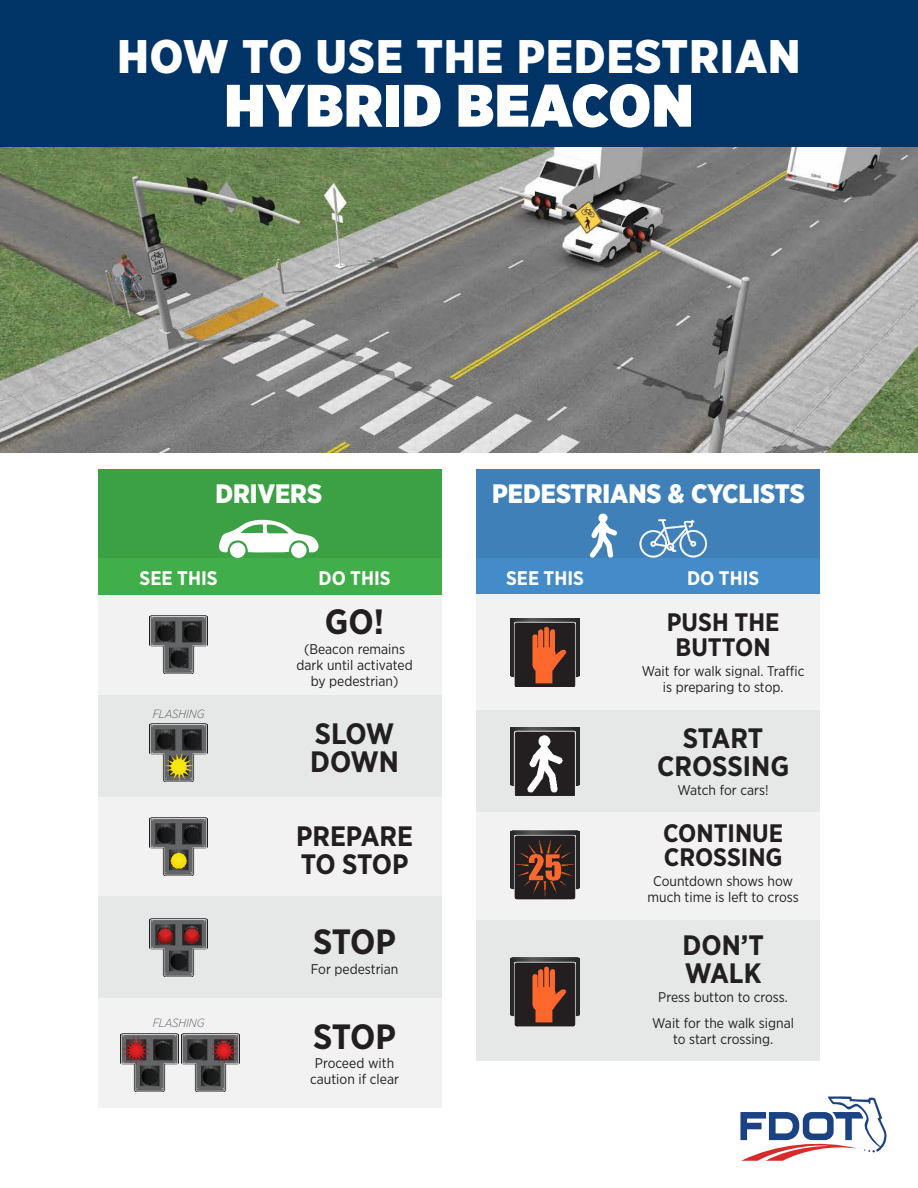
<style>
.page{position:relative;width:918px;height:1188px;background:#fff}
.page>*{position:absolute;margin:0;border:0;box-sizing:border-box;transform-origin:0 0}
.t1{font:900 59.85px "Gotham Narrow";letter-spacing:.025em;color:#fff}
.t2{font:900 47.1px "Gotham Narrow";letter-spacing:.025em;color:#fff}
.t3{font:700 35.1px "Gotham Narrow";letter-spacing:-.015em;color:#231f20}
.t4{font:700 29.4px "Gotham Narrow";letter-spacing:-.015em;color:#231f20}
.t5{font:700 28.05px/28px "Gotham Narrow";color:#231f20}
.t6{font:900 26.7px "Gotham Narrow";color:#fff}
.t7{font:700 25.2px "Gotham Narrow";color:#231f20}
.t8{font:700 19.65px "Gotham Narrow";color:#fff}
.t9{font:14.1px/16.2px "Gotham Narrow";color:#231f20;text-align:center}
.t10{font:italic 200 11.85px "Gotham Narrow";color:#232323}
</style>
<div class="page">
<img style="left:0;top:146px;width:918px;height:306px">
<div style="left:0;top:0;width:918px;height:146px;background:#036"></div>
<div style="left:98px;top:594px;width:343px;height:101px;background:#f2f2f2"></div>
<div style="left:98px;top:795px;width:343px;height:101px;background:#f2f2f2"></div>
<div style="left:98px;top:997px;width:343px;height:111px;background:#f2f2f2"></div>
<div style="left:98px;top:695px;width:343px;height:101px;background:#e5e8e7"></div>
<div style="left:98px;top:896px;width:343px;height:101px;background:#e5e8e7"></div>
<div style="left:98px;top:469px;width:343px;height:125px;background:#40ae49"></div>
<div style="left:98px;top:469px;width:343px;height:89px;background:#3ca045"></div>
<img style="left:150px;top:615px;width:58px;height:58px">
<img style="left:150px;top:724px;width:58px;height:58px">
<img style="left:150px;top:818px;width:58px;height:58px">
<img style="left:150px;top:919px;width:58px;height:58px">
<img style="left:120px;top:1033px;width:58px;height:58px">
<img style="left:181px;top:1033px;width:58px;height:58px">
<svg style="left:219px;top:519px;width:100px;height:39px"></svg>
<div style="left:477px;top:469px;width:343px;height:125px;background:#448bca"></div>
<div style="left:477px;top:594px;width:343px;height:117px;background:#f2f2f2"></div>
<div style="left:477px;top:711px;width:343px;height:101px;background:#e5e8e7"></div>
<div style="left:477px;top:920px;width:343px;height:141px;background:#e5e8e7"></div>
<div style="left:477px;top:812px;width:343px;height:108px;background:#f2f2f2"></div>
<div style="left:477px;top:469px;width:343px;height:89px;background:#4080b9"></div>
<img style="left:511px;top:618px;width:68px;height:69px">
<img style="left:511px;top:727px;width:68px;height:69px">
<img style="left:511px;top:830px;width:68px;height:69px">
<img style="left:511px;top:958px;width:68px;height:68px">
<svg style="left:639px;top:519px;width:68px;height:39px"></svg>
<svg style="left:590px;top:513px;width:27px;height:45px"></svg>
<svg style="left:740px;top:1096px;width:146px;height:65px"></svg>
<p class="t2" style="left:118px;top:25px;width:684px">HOW TO USE THE PEDESTRIAN</p>
<p class="t1" style="left:225px;top:65px;width:470px">HYBRID BEACON</p>
<p class="t6" style="left:215px;top:476px;width:108px">DRIVERS</p>
<p class="t6" style="left:492px;top:476px;width:314px">PEDESTRIANS &amp; CYCLISTS</p>
<p class="t8" style="left:140px;top:565px;width:79px">SEE THIS</p>
<p class="t10" style="left:153px;top:706px;width:53px">FLASHING</p>
<p class="t10" style="left:153px;top:1016px;width:53px">FLASHING</p>
<p class="t8" style="left:318px;top:565px;width:74px">DO THIS</p>
<p class="t3" style="left:325px;top:600px;width:61px">GO!</p>
<p class="t9" style="left:297px;top:641px;width:118px">(Beacon remains dark until activated by pedestrian)</p>
<p class="t4" style="left:315px;top:714px;width:81px">SLOW</p>
<p class="t4" style="left:310px;top:742px;width:90px">DOWN</p>
<p class="t5" style="left:296px;top:822px;width:119px">PREPARE<br>TO STOP</p>
<p class="t3" style="left:313px;top:919px;width:85px">STOP</p>
<p class="t9" style="left:311px;top:961px;width:89px">For pedestrian</p>
<p class="t3" style="left:313px;top:1014px;width:85px">STOP</p>
<p class="t9" style="left:315px;top:1055px;width:81px">Proceed with</p>
<p class="t9" style="left:310px;top:1070px;width:90px">caution if clear</p>
<p class="t8" style="left:506px;top:565px;width:79px">SEE THIS</p>
<p class="t8" style="left:687px;top:565px;width:74px">DO THIS</p>
<p class="t7" style="left:667px;top:606px;width:114px">PUSH THE</p>
<p class="t7" style="left:676px;top:631px;width:97px">BUTTON</p>
<p class="t9" style="left:642px;top:662px;width:164px">Wait for walk signal. Traffic is preparing to stop.</p>
<p class="t5" style="left:683px;top:724px;width:82px">START</p>
<p class="t5" style="left:657px;top:752px;width:134px">CROSSING</p>
<p class="t9" style="left:678px;top:782px;width:93px">Watch for cars!</p>
<p class="t7" style="left:663px;top:817px;width:122px">CONTINUE</p>
<p class="t7" style="left:664px;top:841px;width:120px">CROSSING</p>
<p class="t9" style="left:648px;top:872px;width:153px">Countdown shows how much time is left to cross</p>
<p class="t5" style="left:682px;top:931px;width:83px">DON’T</p>
<p class="t5" style="left:685px;top:959px;width:78px">WALK</p>
<p class="t9" style="left:658px;top:989px;width:131px">Press button to cross.</p>
<p class="t9" style="left:652px;top:1014px;width:143px">Wait for the walk signal to start crossing.</p>
</div>
